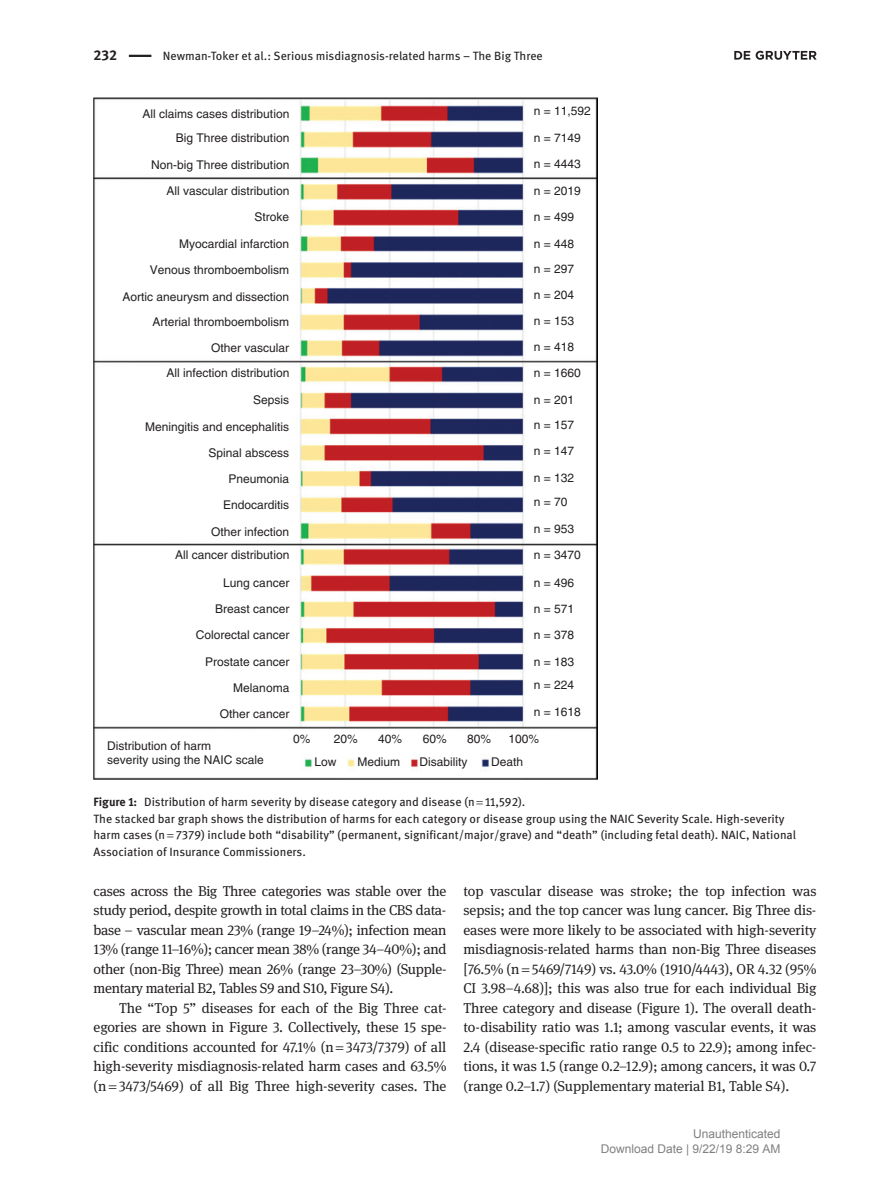
<style>
.page{position:relative;width:893px;height:1191px;background:#fff}
.page>*{position:absolute;margin:0;border:0;box-sizing:border-box;transform-origin:0 0}
.t1{font:14.25px/19.5px "DG Meta Serif Science";letter-spacing:-.005em;color:#231f20;text-align:justify}
.t2{font:700 14.25px "DG Meta Science";color:#231f20}
.t3{font:12px/26px "Helvetica";color:#231f20}
.t4{font:12px/16.5px "DG Meta Science";color:#231f20}
.t5{font:12px/15px "Arial";color:#808080;text-align:right}
.s1{font-weight:700}
</style>
<div class="page">
<hr style="left:129px;top:55px;width:22px;height:2px;background:#231f20">
<img style="left:94px;top:98px;width:503px;height:681px">
<svg style="left:734px;top:51px;width:83px;height:9px"></svg>
<p class="t2" style="left:94px;top:44px;width:25px">232</p>
<p class="t4" style="left:163px;top:47px;width:381px">Newman-Toker et al.: Serious misdiagnosis-related harms – The Big Three</p>
<p class="t3" style="left:143px;top:101px;width:148px">All claims cases distribution</p>
<p class="t3" style="left:534px;top:98px;width:59px">n = 11,592</p>
<p class="t3" style="left:534px;top:125px;width:49px">n = 7149</p>
<p class="t3" style="left:534px;top:151px;width:49px">n = 4443</p>
<p class="t3" style="left:534px;top:178px;width:49px">n = 2019 n = 499 n = 448 n = 297 n = 204 n = 153 n = 418</p>
<p class="t3" style="left:534px;top:360px;width:49px">n = 1660</p>
<p class="t3" style="left:534px;top:387px;width:42px;line-height:25.5px;text-align:justify">n = 201 n = 157 n = 147</p>
<p class="t3" style="left:534px;top:465px;width:42px;line-height:24.8px">n = 132 n = 70</p>
<p class="t3" style="left:534px;top:515px;width:49px">n = 953 n = 3470</p>
<p class="t3" style="left:534px;top:569px;width:42px">n = 496</p>
<p class="t3" style="left:534px;top:596px;width:42px">n = 571</p>
<p class="t3" style="left:534px;top:622px;width:42px">n = 378</p>
<p class="t3" style="left:534px;top:650px;width:42px;line-height:23.4px">n = 183 n = 224</p>
<p class="t3" style="left:534px;top:698px;width:49px">n = 1618</p>
<p class="t3" style="left:176px;top:125px;width:115px">Big Three distribution</p>
<p class="t3" style="left:151px;top:151px;width:140px">Non-big Three distribution</p>
<p class="t3" style="left:167px;top:178px;width:124px">All vascular distribution</p>
<p class="t3" style="left:255px;top:204px;width:36px">Stroke</p>
<p class="t3" style="left:179px;top:230px;width:112px">Myocardial infarction</p>
<p class="t3" style="left:150px;top:257px;width:141px">Venous thromboembolism</p>
<p class="t3" style="left:123px;top:284px;width:168px;line-height:25.5px;text-align:right">Aortic aneurysm and dissection<br>Arterial thromboembolism<br>Other vascular</p>
<p class="t3" style="left:167px;top:360px;width:124px">All infection distribution</p>
<p class="t3" style="left:253px;top:387px;width:38px">Sepsis</p>
<p class="t3" style="left:145px;top:413px;width:146px;text-align:right">Meningitis and encephalitis<br>Spinal abscess</p>
<p class="t3" style="left:223px;top:466px;width:68px;line-height:25.5px;text-align:center">Pneumonia<br>Endocarditis</p>
<p class="t3" style="left:211px;top:518px;width:80px">Other infection</p>
<p class="t3" style="left:175px;top:542px;width:116px">All cancer distribution</p>
<p class="t3" style="left:223px;top:569px;width:68px">Lung cancer</p>
<p class="t3" style="left:196px;top:595px;width:95px;text-align:right">Breast cancer<br>Colorectal cancer</p>
<p class="t3" style="left:205px;top:648px;width:86px;text-align:right">Prostate cancer<br>Melanoma<br>Other cancer</p>
<p class="t3" style="left:107px;top:738px;width:158px;line-height:14.4px">Distribution of harm<br>severity using the NAIC scale</p>
<p class="t3" style="left:293px;top:726px;width:19px">0%</p>
<p class="t3" style="left:314px;top:727px;width:45px;line-height:22.8px;text-indent:19px">20%<br>Low</p>
<p class="t3" style="left:378px;top:726px;width:26px">40%</p>
<p class="t3" style="left:423px;top:726px;width:26px">60%</p>
<p class="t3" style="left:467px;top:726px;width:26px">80%</p>
<p class="t3" style="left:508px;top:726px;width:32px">100%</p>
<p class="t3" style="left:357px;top:749px;width:44px">Medium</p>
<p class="t3" style="left:420px;top:749px;width:49px">Disability</p>
<p class="t3" style="left:491px;top:749px;width:34px">Death</p>
<p class="t4" style="left:94px;top:793px;width:704px"><span class="s1">Figure 1:</span> Distribution of harm severity by disease category and disease (n 11,592).<br>The stacked bar graph shows the distribution of harms for each category or disease group using the NAIC Severity Scale. High-severity harm cases (n 7379) include both “disability” (permanent, significant/major/grave) and “death” (including fetal death). NAIC, National Association of Insurance Commissioners.</p>
<p class="t1" style="left:94px;top:881px;width:354px">cases across the Big Three categories was stable over the study period, despite growth in total claims in the CBS data&shy;base – vascular mean 23% (range 19–24%); infection mean 13% (range 11–16%); cancer mean 38% (range 34–40%); and other (non-Big Three) mean 26% (range 23–30%) (Supple&shy;mentary material B2, Tables S9 and S10, Figure S4).</p>
<p class="t1" style="left:94px;top:998px;width:354px;text-indent:26px">The “Top 5” diseases for each of the Big Three cat&shy;egories are shown in Figure 3. Collectively, these 15 spe&shy;cific conditions accounted for 47.1% (n 3473/7379) of all high-severity misdiagnosis-related harm cases and 63.5% (n 3473/5469) of all Big Three high-severity cases. The</p>
<p class="t1" style="left:463px;top:881px;width:354px">top vascular disease was stroke; the top infection was sepsis; and the top cancer was lung cancer. Big Three dis&shy;eases were more likely to be associated with high-severity misdiagnosis-related harms than non-Big Three diseases [76.5% (n 5469/7149) vs. 43.0% (1910/4443), OR 4.32 (95% CI 3.98–4.68)]; this was also true for each individual Big Three category and disease (Figure 1). The overall death&shy;to-disability ratio was 1.1; among vascular events, it was 2.4 (disease-specific ratio range 0.5 to 22.9); among infec&shy;tions, it was 1.5 (range 0.2–12.9); among cancers, it was 0.7 (range 0.2–1.7) (Supplementary material B1, Table S4).</p>
<p class="t5" style="left:601px;top:1127px;width:181px">Unauthenticated<br>Download Date | 9/22/19 8:29 AM</p>
</div>
